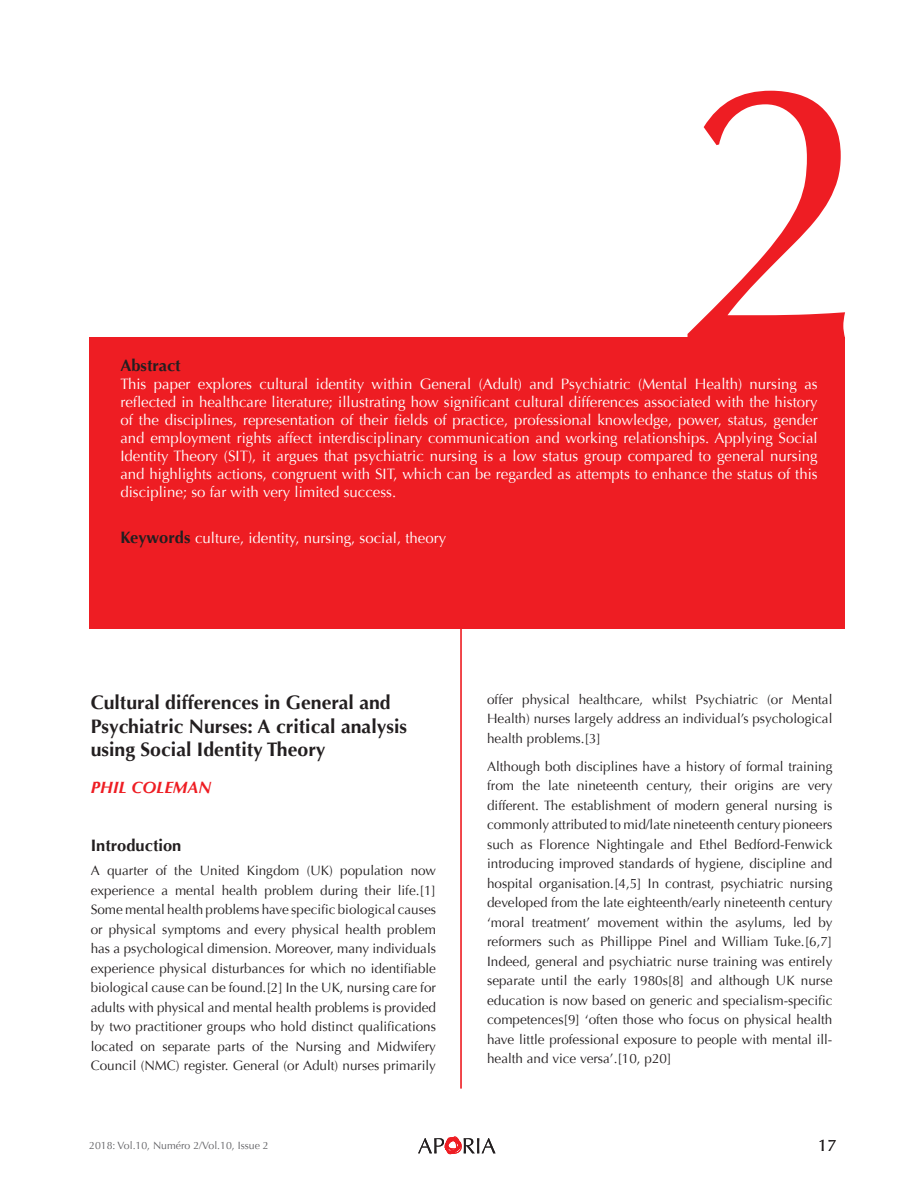
<style>
.page{position:relative;width:918px;height:1188px;background:#fff}
.page>*{position:absolute;margin:0;border:0;box-sizing:border-box;transform-origin:0 0}
.t1{font:367.35px "Optima";color:#ee1d23}
.t2{font:31.5px "Optima";color:#fff}
.t3{font:700 19.5px/23.4px "Optima";color:#231f20}
.t4{font:700 16.5px "Optima";color:#231f20}
.t5{font:italic 700 16.5px "Optima";color:#ee1d23}
.t6{font:16.5px "Optima";color:#231f20}
.t7{font:15px/18px "Optima";color:#fff;text-align:justify}
.t8{font:13.5px/19.5px "Optima";color:#231f20;text-align:justify}
.t9{font:10.5px "Optima";color:#636366}
.s1{font-weight:700;font-size:16.5px;color:#231f20}
</style>
<div class="page">
<div style="left:89px;top:337px;width:756px;height:292px;background:#ee1d23"></div>
<hr style="left:460px;top:628px;width:2px;height:461px;background:#ee1d23">
<svg style="left:418px;top:1136px;width:78px;height:19px"></svg>
<p class="t1" style="left:680px;top:0;width:206px">2</p>
<p class="t4" style="left:120px;top:356px;width:62px">Abstract</p>
<p class="t7" style="left:120px;top:375px;width:699px">This paper explores cultural identity within General (Adult) and Psychiatric (Mental Health) nursing as reflected in healthcare literature; illustrating how significant cultural differences associated with the history of the disciplines, representation of their fields of practice, professional knowledge, power, status, gender and employment rights affect interdisciplinary communication and working relationships. Applying Social Identity Theory (SIT), it argues that psychiatric nursing is a low status group compared to general nursing and highlights actions, congruent with SIT, which can be regarded as attempts to enhance the status of this discipline; so far with very limited success.</p>
<p class="t7" style="left:120px;top:530px;width:327px"><span class="s1">Keywords</span> culture, identity, nursing, social, theory</p>
<p class="t2" style="left:120px;top:356px;width:335px">Section Break: Intro para</p>
<p class="t3" style="left:91px;top:691px;width:318px">Cultural differences in General and<br>Psychiatric Nurses: A critical analysis using Social Identity Theory</p>
<p class="t5" style="left:91px;top:777px;width:122px">PHIL COLEMAN</p>
<p class="t4" style="left:91px;top:836px;width:92px">Introduction</p>
<p class="t8" style="left:91px;top:861px;width:347px">A quarter of the United Kingdom (UK) population now experience a mental health problem during their life.[1] Some mental health problems have specific biological causes or physical symptoms and every physical health problem has a psychological dimension. Moreover, many individuals experience physical disturbances for which no identifiable biological cause can be found.[2] In the UK, nursing care for adults with physical and mental health problems is provided by two practitioner groups who hold distinct qualifications located on separate parts of the Nursing and Midwifery Council (NMC) register. General (or Adult) nurses primarily</p>
<p class="t9" style="left:89px;top:1140px;width:181px">2018: Vol.10, Numéro 2/Vol.10, Issue 2</p>
<p class="t8" style="left:487px;top:690px;width:347px">offer physical healthcare, whilst Psychiatric (or Mental Health) nurses largely address an individual’s psychological health problems.[3]</p>
<p class="t8" style="left:487px;top:757px;width:347px">Although both disciplines have a history of formal training from the late nineteenth century, their origins are very different. The establishment of modern general nursing is commonly attributed to mid/late nineteenth century pioneers such as Florence Nightingale and Ethel Bedford-Fenwick introducing improved standards of hygiene, discipline and hospital organisation.[4,5] In contrast, psychiatric nursing developed from the late eighteenth/early nineteenth century ‘moral treatment’ movement within the asylums, led by reformers such as Phillippe Pinel and William Tuke.[6,7] Indeed, general and psychiatric nurse training was entirely separate until the early 1980s[8] and although UK nurse education is now based on generic and specialism-specific competences[9] ‘often those who focus on physical health have little professional exposure to people with mental ill&shy;health and vice versa’.[10, p20]</p>
<p class="t6" style="left:818px;top:1135px;width:20px">17</p>
</div>
